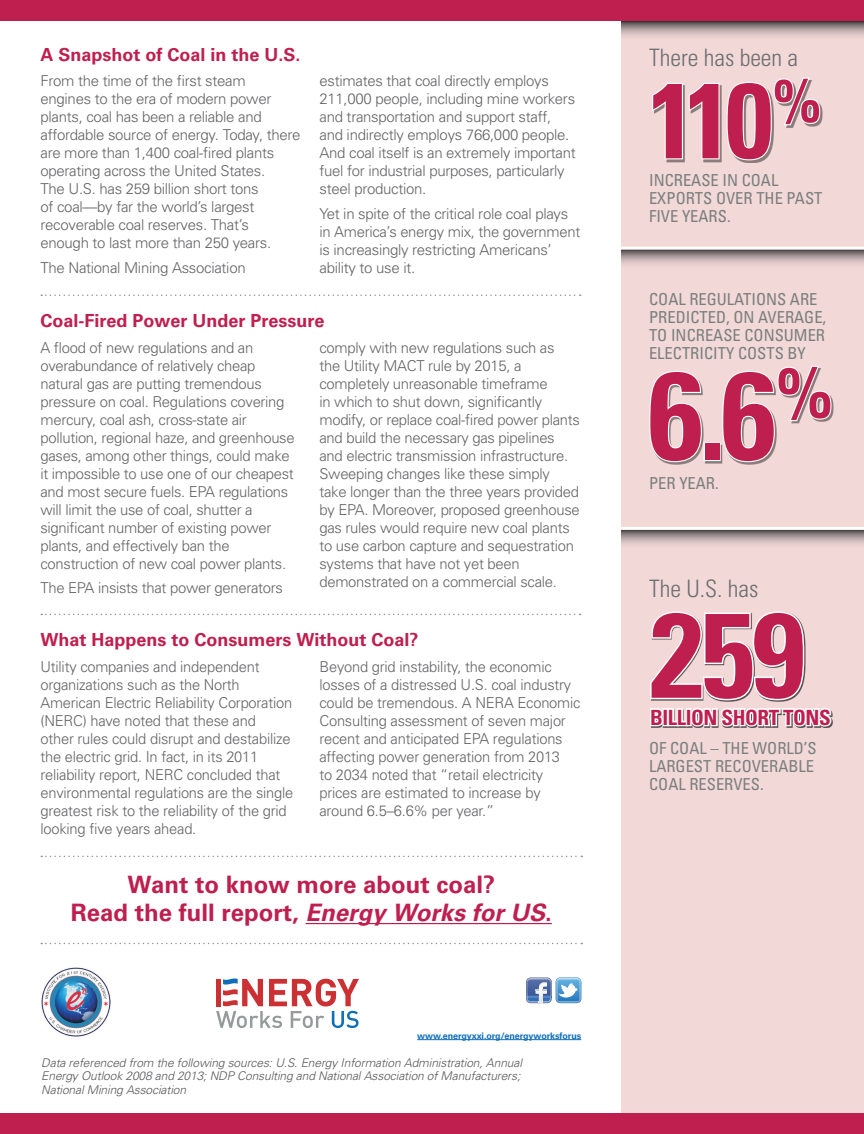
<style>
.page{position:relative;width:864px;height:1134px;background:#fff}
.page>*{position:absolute;margin:0;border:0;box-sizing:border-box;transform-origin:0 0}
.t1{font:700 condensed 124.5px "Univers";color:#bf1f4f}
.t2{font:700 condensed 120px "Univers";color:#bf1f4f}
.t3{font:700 condensed 106.5px "Univers";color:#bf1f4f}
.t4{font:700 24px/28.5px "Univers";color:#bf1f4f;text-align:center}
.t5{font:300 condensed 24px "Univers";color:#6c6d70}
.t6{font:700 condensed 21px "Univers";letter-spacing:-.02em;color:#bf1f4f}
.t7{font:700 18px "Univers";color:#bf1f4f}
.t8{font:condensed 16.5px/18px "Univers";color:#7a7f7e}
.t9{font:300 15px/18px "Univers";letter-spacing:-.02em;color:#636366}
.t10{font:italic 300 12px/13.5px "Univers";letter-spacing:-.01em;color:#57585a}
.t11{font:700 9px "Univers";letter-spacing:-.01em;color:#0f6eb8}
.s1{font-style:italic}
</style>
<div class="page">
<div style="left:621px;top:0;width:243px;height:1114px;background:#f2d9d7"></div>
<svg style="left:621px;top:20px;width:243px;height:17px;background:#a68e91"></svg>
<hr style="left:306px;top:923px;width:246px;height:1px;background:#bf1f4f">
<svg style="left:41px;top:856px;width:541px;height:1px"></svg>
<svg style="left:41px;top:943px;width:541px;height:1px"></svg>
<hr style="left:417px;top:1039px;width:164px;height:1px;background:#0f6eb8">
<svg style="left:526px;top:978px;width:55px;height:25px"></svg>
<img style="left:42px;top:967px;width:69px;height:69px">
<svg style="left:216px;top:978px;width:143px;height:50px"></svg>
<div style="left:0;top:0;width:864px;height:20px;background:#bf1f4f"></div>
<div style="left:0;top:1114px;width:864px;height:20px;background:#bf1f4f"></div>
<svg style="left:621px;top:250px;width:243px;height:15px;background:#ab9b9b"></svg>
<hr style="left:621px;top:247px;width:243px;height:3px;background:#fff">
<svg style="left:621px;top:530px;width:243px;height:15px;background:#a99899"></svg>
<hr style="left:621px;top:527px;width:243px;height:3px;background:#fff">
<div style="left:654px;top:80px;width:169px;height:83px;background:#231f20;opacity:.5"></div>
<svg style="left:652px;top:77px;width:169px;height:85px"></svg>
<div style="left:651px;top:368px;width:183px;height:97px;background:#231f20;opacity:.5"></div>
<svg style="left:649px;top:370px;width:54px;height:93px"></svg>
<div style="left:704px;top:442px;width:17px;height:19px;border:2px solid #fff"></div>
<svg style="left:721px;top:366px;width:112px;height:97px"></svg>
<svg style="left:650px;top:611px;width:183px;height:117px"></svg>
<svg style="left:41px;top:295px;width:540px;height:1px"></svg>
<svg style="left:41px;top:614px;width:540px;height:1px"></svg>
<p class="t7" style="left:40px;top:44px;width:262px">A Snapshot of Coal in the U.S.</p>
<p class="t9" style="left:40px;top:72px;width:262px">From the time of the first steam<br>engines to the era of modern power plants, coal has been a reliable and affordable source of energy. Today, there are more than 1,400 coal-fired plants operating across the United States.<br>The U.S. has 259 billion short tons<br>of coal—by far the world’s largest recoverable coal reserves. That’s enough to last more than 250 years.</p>
<p class="t9" style="left:40px;top:259px;width:207px">The National Mining Association</p>
<p class="t9" style="left:320px;top:72px;width:258px">estimates that coal directly employs 211,000 people, including mine workers and transportation and support staff, and indirectly employs 766,000 people.<br>And coal itself is an extremely important fuel for industrial purposes, particularly steel production.</p>
<p class="t9" style="left:320px;top:205px;width:262px">Yet in spite of the critical role coal plays in America’s energy mix, the government is increasingly restricting Americans’ ability to use it.</p>
<p class="t7" style="left:40px;top:310px;width:286px">Coal-Fired Power Under Pressure</p>
<p class="t9" style="left:40px;top:338px;width:256px">A flood of new regulations and an overabundance of relatively cheap natural gas are putting tremendous pressure on coal. Regulations covering mercury, coal ash, cross-state air pollution, regional haze, and greenhouse gases, among other things, could make it impossible to use one of our cheapest and most secure fuels. EPA regulations will limit the use of coal, shutter a significant number of existing power plants, and effectively ban the construction of new coal power plants.</p>
<p class="t9" style="left:40px;top:579px;width:244px">The EPA insists that power generators</p>
<p class="t9" style="left:320px;top:338px;width:262px">comply with new regulations such as<br>the Utility MACT rule by 2015, a completely unreasonable timeframe<br>in which to shut down, significantly modify, or replace coal-fired power plants and build the necessary gas pipelines and electric transmission infrastructure.<br>Sweeping changes like these simply take longer than the three years provided by EPA. Moreover, proposed greenhouse gas rules would require new coal plants to use carbon capture and sequestration systems that have not yet been demonstrated on a commercial scale.</p>
<p class="t7" style="left:40px;top:630px;width:380px">What Happens to Consumers Without Coal?</p>
<p class="t9" style="left:40px;top:658px;width:254px">Utility companies and independent organizations such as the North American Electric Reliability Corporation (NERC) have noted that these and<br>other rules could disrupt and destabilize the electric grid. In fact, in its 2011 reliability report, NERC concluded that environmental regulations are the single greatest risk to the reliability of the grid looking five years ahead.</p>
<p class="t9" style="left:320px;top:658px;width:263px">Beyond grid instability, the economic losses of a distressed U.S. coal industry could be tremendous. A NERA Economic Consulting assessment of seven major recent and anticipated EPA regulations affecting power generation from 2013<br>to 2034 noted that “retail electricity prices are estimated to increase by around 6.5–6.6% per year.”</p>
<h3 class="t4" style="left:71px;top:870px;width:483px">Want to know more about coal?<br>Read the full report, <span class="s1">Energy Works for US</span>.</h3>
<p class="t11" style="left:417px;top:1030px;width:166px">www.energyxxi.org/energyworksforus</p>
<p class="t10" style="left:41px;top:1056px;width:482px">Data referenced from the following sources: U.S. Energy Information Administration, Annual<br>Energy Outlook 2008 and 2013; NDP Consulting and National Association of Manufacturers;<br>National Mining Association</p>
<h3 class="t5" style="left:649px;top:43px;width:151px">There has been a</h3>
<h3 class="t3" style="left:648px;top:55px;width:175px">110<sup>%</sup></h3>
<p class="t8" style="left:649px;top:171px;width:175px">INCREASE IN COAL<br>EXPORTS OVER THE PAST<br>FIVE YEARS.</p>
<p class="t8" style="left:649px;top:290px;width:170px">COAL REGULATIONS ARE<br>PREDICTED, ON AVERAGE</p>
<p class="t8" style="left:649px;top:308px;width:179px;text-align:justify;text-indent:174px">, TO INCREASE CONSUMER ELECTRICITY COSTS BY</p>
<h1 class="t1" style="left:648px;top:339px;width:186px">6.6<sup>%</sup></h1>
<p class="t8" style="left:649px;top:474px;width:10px">PER</p>
<p class="t8" style="left:679px;top:474px;width:10px">YEAR</p>
<p class="t8" style="left:715px;top:474px;width:5px">.</p>
<h3 class="t5" style="left:649px;top:574px;width:111px">The U.S. has</h3>
<h2 class="t2" style="left:650px;top:582px;width:157px">259</h2>
<h3 class="t6" style="left:650px;top:704px;width:182px">BILLION SHORT TONS</h3>
<p class="t8" style="left:649px;top:738px;width:169px">OF COAL – THE WORLD’S<br>LARGEST RECOVERABLE<br>COAL RESERVES.</p>
</div>
